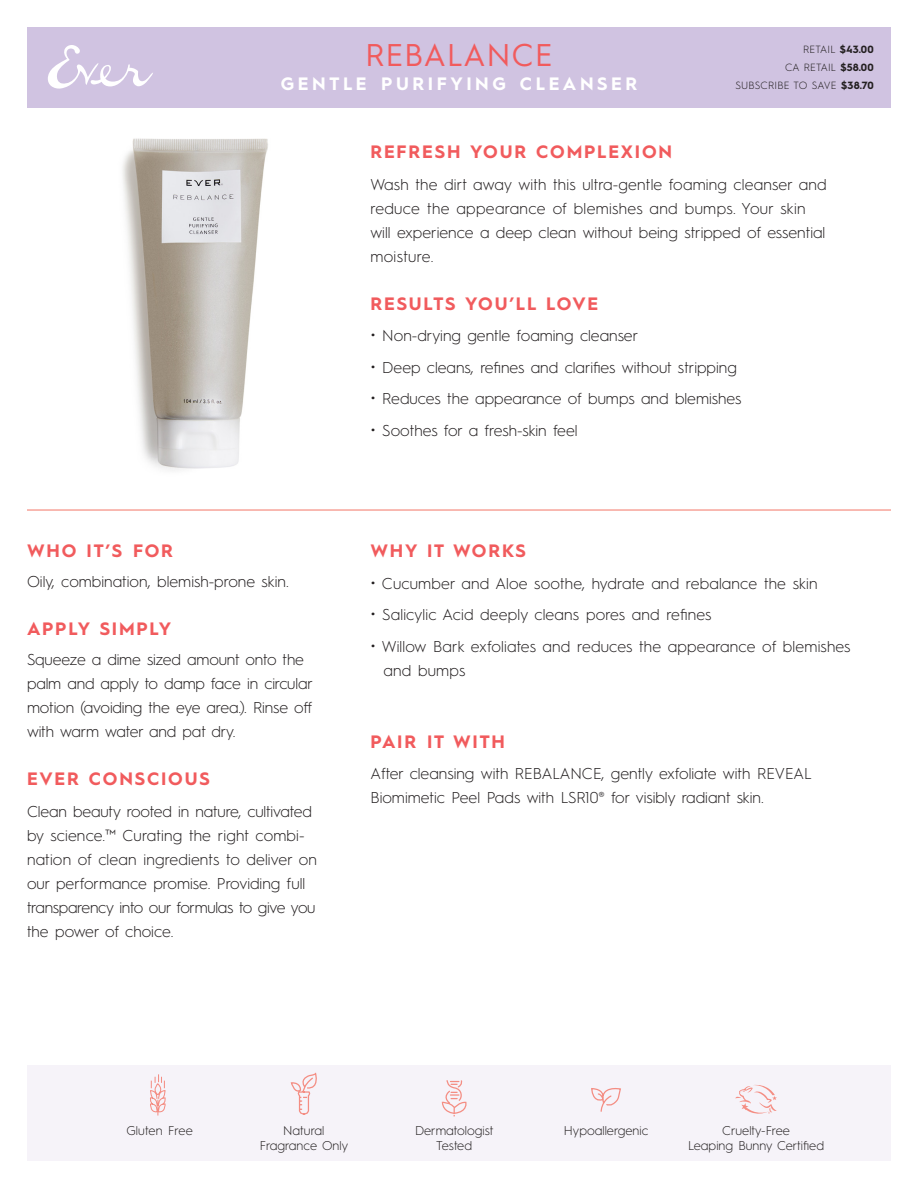
<style>
.page{position:relative;width:918px;height:1188px;background:#fff}
.page>*{position:absolute;margin:0;border:0;box-sizing:border-box;transform-origin:0 0}
.t1{font:31.5px "Hurme Geometric Sans 1";letter-spacing:.04em;color:#f15b5d}
.t2{font:700 18px "Hurme Geometric Sans 1";letter-spacing:.1em;color:#f15b5d}
.t3{font:700 18px "Hurme Geometric Sans 1";letter-spacing:.2em;color:#fff}
.t4{font:300 15.75px/24px "Hurme Geometric Sans 1";color:#231f20}
.t5{font:300 15.75px "Hurme Geometric Sans 1";letter-spacing:.02em;color:#231f20}
.t6{font:300 12.75px/15px "Hurme Geometric Sans 1";color:#231f20;text-align:center}
.t7{font:300 10.5px "Hurme Geometric Sans 1";letter-spacing:.02em;color:#231f20}
.s1{font-weight:700}
.s2{font-size:13.5px}
.s3{font-size:24px}
</style>
<div class="page">
<div style="left:27px;top:27px;width:864px;height:81px;background:#d0c3e1"></div>
<svg style="left:48px;top:45px;width:105px;height:44px"></svg>
<hr style="left:27px;top:509px;width:864px;height:2px;background:#f7a399">
<img style="left:122px;top:138px;width:146px;height:333px">
<div style="left:27px;top:1065px;width:864px;height:96px;background:#f6f3f9"></div>
<svg style="left:290px;top:1074px;width:27px;height:41px"></svg>
<svg style="left:441px;top:1080px;width:26px;height:36px"></svg>
<svg style="left:591px;top:1088px;width:30px;height:24px"></svg>
<svg style="left:150px;top:1074px;width:16px;height:42px"></svg>
<svg style="left:735px;top:1084px;width:42px;height:30px"></svg>
<p class="t1" style="left:366px;top:33px;width:188px">REBALANCE</p>
<p class="t3" style="left:281px;top:71px;width:358px">GENTLE PURIFYING CLEANSER</p>
<p class="t7" style="left:803px;top:42px;width:72px">RETAIL <span class="s1">$43.00</span></p>
<p class="t7" style="left:785px;top:60px;width:90px">CA RETAIL <span class="s1">$58.00</span></p>
<p class="t7" style="left:735px;top:78px;width:140px">SUBSCRIBE TO SAVE <span class="s1">$38.70</span></p>
<p class="t2" style="left:27px;top:538px;width:148px">WHO IT’S FOR</p>
<p class="t4" style="left:27px;top:569px;width:263px">Oily, combination, blemish-prone skin.</p>
<p class="t2" style="left:27px;top:616px;width:146px">APPLY SIMPLY</p>
<p class="t4" style="left:27px;top:647px;width:287px">Squeeze a dime sized amount onto the palm and apply to damp face in circular motion (avoiding the eye area.). Rinse off with warm water and pat dry.</p>
<p class="t2" style="left:27px;top:766px;width:184px">EVER CONSCIOUS</p>
<p class="t4" style="left:27px;top:799px;width:292px">Clean beauty rooted in nature, cultivated by science.<span class="s2">™</span> Curating the right combi&shy;nation of clean ingredients to deliver on our performance promise. Providing full transparency into our formulas to give you the power of choice.</p>
<p class="t2" style="left:370px;top:140px;width:303px">REFRESH YOUR COMPLEXION</p>
<p class="t4" style="left:370px;top:172px;width:458px">Wash the dirt away with this ultra-gentle foaming cleanser and</p>
<p class="t5" style="left:370px;top:198px;width:437px">reduce the appearance of blemishes and bumps. Your skin</p>
<p class="t4" style="left:370px;top:220px;width:456px">will experience a deep clean without being stripped of essential</p>
<p class="t5" style="left:370px;top:246px;width:64px">moisture.</p>
<p class="t2" style="left:370px;top:291px;width:229px">RESULTS YOU’LL LOVE</p>
<p class="t4" style="left:370px;top:323px;width:269px"><span class="s3">•</span> Non-drying gentle foaming cleanser</p>
<p class="t4" style="left:370px;top:355px;width:368px"><span class="s3">•</span> Deep cleans, refines and clarifies without stripping</p>
<p class="t4" style="left:370px;top:386px;width:372px"><span class="s3">•</span> Reduces the appearance of bumps and blemishes</p>
<p class="t4" style="left:370px;top:418px;width:209px"><span class="s3">•</span> Soothes for a fresh-skin feel</p>
<p class="t2" style="left:370px;top:538px;width:157px">WHY IT WORKS</p>
<p class="t4" style="left:370px;top:571px;width:449px"><span class="s3">•</span> Cucumber and Aloe soothe, hydrate and rebalance the skin</p>
<p class="t4" style="left:370px;top:602px;width:342px"><span class="s3">•</span> Salicylic Acid deeply cleans pores and refines</p>
<p class="t4" style="left:370px;top:634px;width:482px"><span class="s3">•</span> Willow Bark exfoliates and reduces the appearance of blemishes</p>
<p class="t4" style="left:384px;top:658px;width:83px">and bumps</p>
<p class="t2" style="left:370px;top:729px;width:136px">PAIR IT WITH</p>
<p class="t4" style="left:370px;top:761px;width:443px">After cleansing with REBALANCE, gently exfoliate with REVEAL</p>
<p class="t4" style="left:370px;top:785px;width:395px">Biomimetic Peel Pads with LSR10® for visibly radiant skin.</p>
<p class="t6" style="left:260px;top:1122px;width:90px">Natural<br>Fragrance Only</p>
<p class="t6" style="left:415px;top:1122px;width:80px">Dermatologist</p>
<p class="t6" style="left:126px;top:1122px;width:68px">Gluten Free</p>
<p class="t6" style="left:564px;top:1122px;width:86px">Hypoallergenic</p>
<p class="t6" style="left:722px;top:1122px;width:69px">Cruelty-Free</p>
<p class="t6" style="left:688px;top:1137px;width:138px">Leaping Bunny Certified</p>
<p class="t6" style="left:436px;top:1137px;width:37px">Tested</p>
</div>
